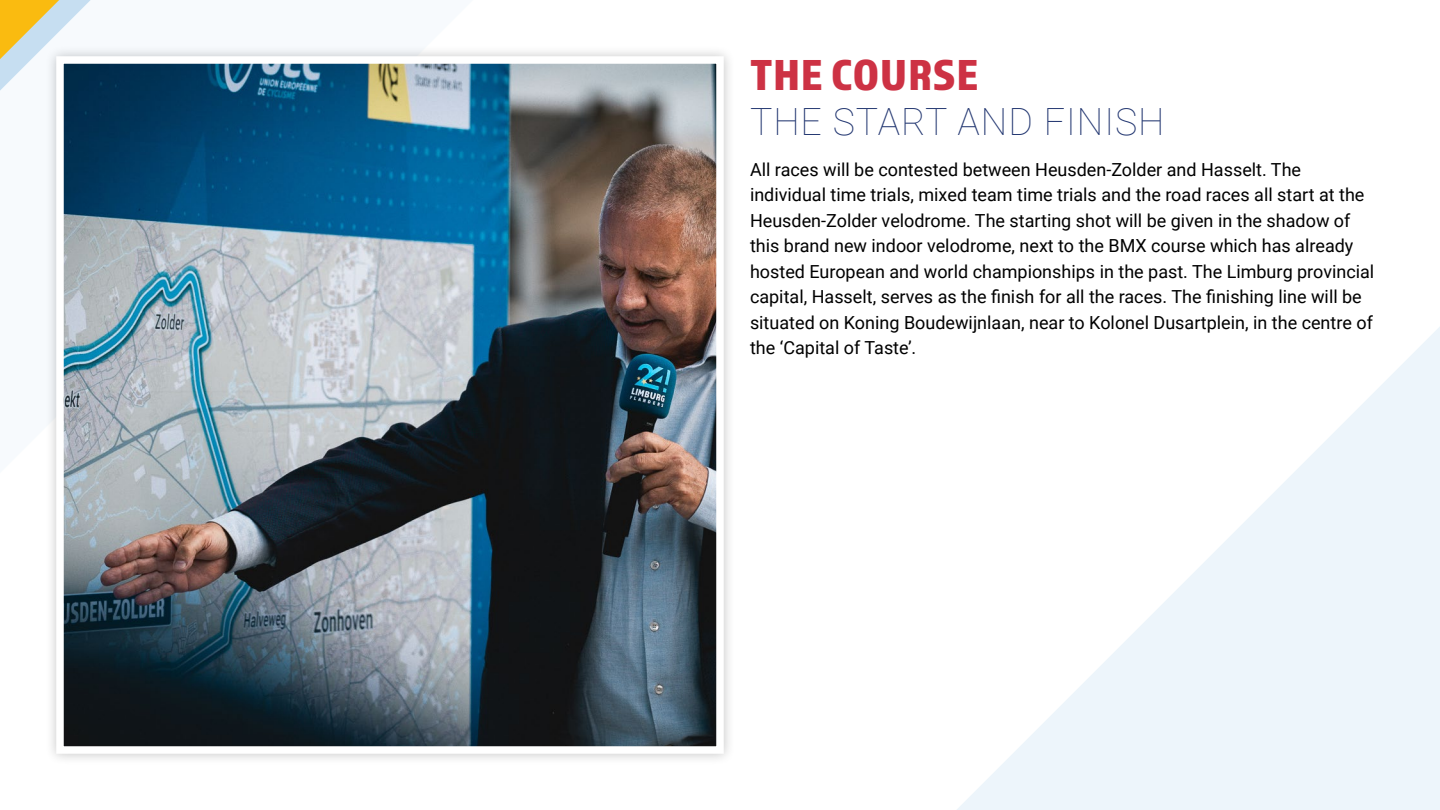
<style>
.page{position:relative;width:1440px;height:810px;background:#fff}
.page>*{position:absolute;margin:0;border:0;box-sizing:border-box;transform-origin:0 0}
.t1{font:45px "Almaq Refined";letter-spacing:.025em;color:#cd3244}
.t2{font:100 37.5px "Roboto";letter-spacing:.025em;color:#233771}
.t3{font:18px/25.5px "Roboto";color:#000}
</style>
<div class="page">
<svg style="left:0;top:0;width:91px;height:91px"></svg>
<svg style="left:957px;top:327px;width:483px;height:483px;fill:#edf5fb"></svg>
<div style="left:45px;top:45px;width:690px;height:720px;background:#000;opacity:.23"></div>
<img style="left:65px;top:65px;width:650px;height:680px">
<div style="left:56px;top:56px;width:668px;height:698px;border:8px solid #fff"></div>
<h1 class="t1" style="left:750px;top:48px;width:230px">THE COURSE</h1>
<h2 class="t2" style="left:750px;top:96px;width:416px">THE START AND FINISH</h2>
<p class="t3" style="left:750px;top:156px;width:626px">All races will be contested between Heusden-Zolder and Hasselt. The individual time trials, mixed team time trials and the road races all start at the Heusden-Zolder velodrome. The starting shot will be given in the shadow of this brand new indoor velodrome, next to the BMX course which has already hosted European and world championships in the past. The Limburg provincial capital, Hasselt, serves as the finish for all the races. The finishing line will be situated on Koning Boudewijnlaan, near to Kolonel Dusartplein, in the centre of the ‘Capital of Taste’.</p>
</div>
